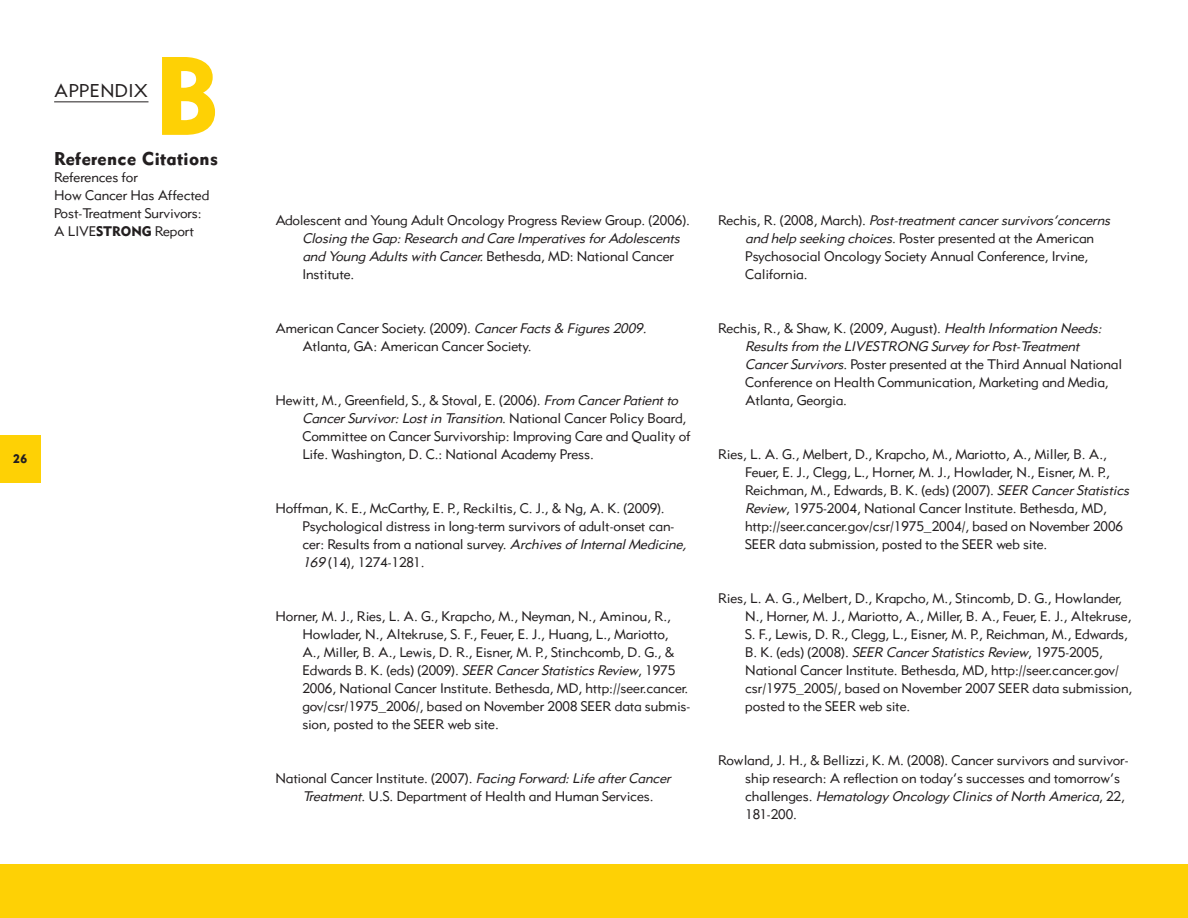
<style>
.page{position:relative;width:1188px;height:918px;background:#fff}
.page>*{position:absolute;margin:0;border:0;box-sizing:border-box;transform-origin:0 0}
.Section_Header{font:108px "Cg Gothic No 3";color:#fed105}
.Section_Header-2{font:18px "Cg Gothic No 3";letter-spacing:.03em;color:#231f20}
.Section_Header-3{font:18px "Cg Gothic No 2";letter-spacing:.03em;color:#231f20}
.Body_Copy{font:13.5px/18px "Cg Gothic No 2";color:#231f20}
.t1{font:12px "Cg Gothic No 3";color:#231f20}
.s1{font-family:"Cg Gothic No 3"}
.s2{font-style:italic}
</style>
<div class="page">
<div style="left:0;top:435px;width:40px;height:48px;background:#fed105"></div>
<div style="left:0;top:864px;width:1188px;height:54px;background:#fed105"></div>
<hr style="left:54px;top:101px;width:95px;height:1px;background:#231f20">
<p class="Section_Header" style="left:154px;top:32px;width:67px">B</p>
<p class="Body_Copy" style="left:54px;top:168px;width:157px">References for<br>How Cancer Has Affected<br>Post-Treatment Survivors:<br>A LIVE<span class="s1">STRONG</span> Report</p>
<p class="Section_Header-3" style="left:54px;top:80px;width:95px">APPENDIX</p>
<p class="Section_Header-2" style="left:54px;top:148px;width:166px">Reference Citations</p>
<p class="t1" style="left:13px;top:452px;width:15px">26</p>
<p class="Body_Copy" style="left:302px;top:211px;width:389px;text-indent:-27px">Adolescent and Young Adult Oncology Progress Review Group. (2006).<br><span class="s2">Closing the Gap:Research and Care ImperativesforAdolescents and Young Adultswith Cancer.</span>Bethesda, MD: National Cancer Institute.</p>
<p class="Body_Copy" style="left:302px;top:319px;width:349px;text-indent:-27px">American Cancer Society. (2009). <span class="s2">CancerFacts&amp; Figures2009.<br></span>Atlanta, GA: American Cancer Society.</p>
<p class="Body_Copy" style="left:302px;top:391px;width:390px;text-indent:-27px">Hewitt, M., Greenfield, S., &amp; Stoval, E. (2006). <span class="s2">From CancerPatientto CancerSurvivor:Lostin Transition</span>. N a t i o n a l C a n c e r Po l i c y B o a rd , Committee on Cancer Survivorship: Improving Care and Quality of Life. Washington, D. C.: National Academy Press.</p>
<p class="Body_Copy" style="left:302px;top:499px;width:389px;text-indent:-27px">Hoffman, K. E., McCarthy, E. P., Reckiltis, C. J., &amp; Ng, A. K. (2009).<br>Psychological distress in long-term survivors of adult-onset can&shy;cer: Results from a national survey. <span class="s2">ArchivesofInternalMedicine, 169</span> (14), 1274-1281.</p>
<p class="Body_Copy" style="left:302px;top:607px;width:389px;text-indent:-27px">Horner, M. J., Ries, L. A. G., Krapcho, M., Neyman, N., Aminou, R., Howlader, N., Altekruse, S. F., Feuer, E. J., Huang, L., Mariotto,<br>A., Miller, B. A., Lewis, D. R., Eisner, M. P., Stinchcomb, D. G., &amp;<br>E d wa rd s B . K . ( e d s ) (2 0 0 9 ) . <span class="s2">SEER CancerStatisticsReview</span>, 1 9 75<br>2006, National Cancer Institute. Bethesda, MD, http://seer.cancer. gov/csr/1975_2006/, based on November 2008 SEER data submis&shy;sion, posted to the SEER web site.</p>
<p class="Body_Copy" style="left:275px;top:769px;width:400px;text-align:center">National Cancer Institute. (2007). <span class="s2">Facing Forward:Life afterCancer<br>Treatment</span>. U.S. Department of Health and Human Services.</p>
<p class="Body_Copy" style="left:745px;top:211px;width:370px;text-indent:-27px">Re c h i s , R . ( 2 0 0 8 , M a r c h ) . <span class="s2">Post-treatmentcancersurvivors‘concerns and help seeking choices</span>. Poster presented at the American Psychosocial Oncology Society Annual Conference, Irvine, California.</p>
<p class="Body_Copy" style="left:745px;top:319px;width:378px;text-indent:-27px">Rechis, R., &amp; Shaw, K. (2009, August). <span class="s2">Health Information Needs:<br>Resultsfrom the LIVESTRONG Survey forPost-Treatment CancerSurvivors</span>. Poster presented at the Third Annual National Conference on Health Communication, Marketing and Media, Atlanta, Georgia.</p>
<p class="Body_Copy" style="left:745px;top:445px;width:389px;text-indent:-27px">Ries, L. A. G., Melbert, D., Krapcho, M., Mariotto, A., Miller, B. A., Feuer, E. J., Clegg, L., Horner, M. J., Howlader, N., Eisner, M. P., Reichman, M., Edwards, B. K. (eds) (2007). <span class="s2">SEER CancerStatistics Review</span>, 1975-2004, National Cancer Institute. Bethesda, MD, http://seer.cancer.gov/csr/1975_2004/, based on November 2006<br>SEER data submission, posted to the SEER web site.</p>
<p class="Body_Copy" style="left:745px;top:589px;width:389px;text-indent:-27px">Ries, L. A. G., Melbert, D., Krapcho, M., Stincomb, D. G., Howlander, N., Horner, M. J., Mariotto, A., Miller, B. A., Feuer, E. J., Altekruse, S. F., Lewis, D. R., Clegg, L., Eisner, M. P., Reichman, M., Edwards, B . K . ( e d s ) (2 0 0 8 ) . <span class="s2">SEER CancerStatisticsReview</span>, 1 9 75 - 2 0 0 5 , National Cancer Institute. Bethesda, MD, http://seer.cancer.gov/ csr/1975_2005/, based on November 2007 SEER data submission, posted to the SEER web site.</p>
<p class="Body_Copy" style="left:745px;top:751px;width:385px;text-indent:-27px">Rowland, J. H., &amp; Bellizzi, K. M. (2008). Cancer survivors and survivor&shy;ship research: A reflection on today’s successes and tomorrow’s c h a l l e n g e s . <span class="s2">Hematology Oncology ClinicsofNorth America</span>, 2 2 , 181-200.</p>
</div>
